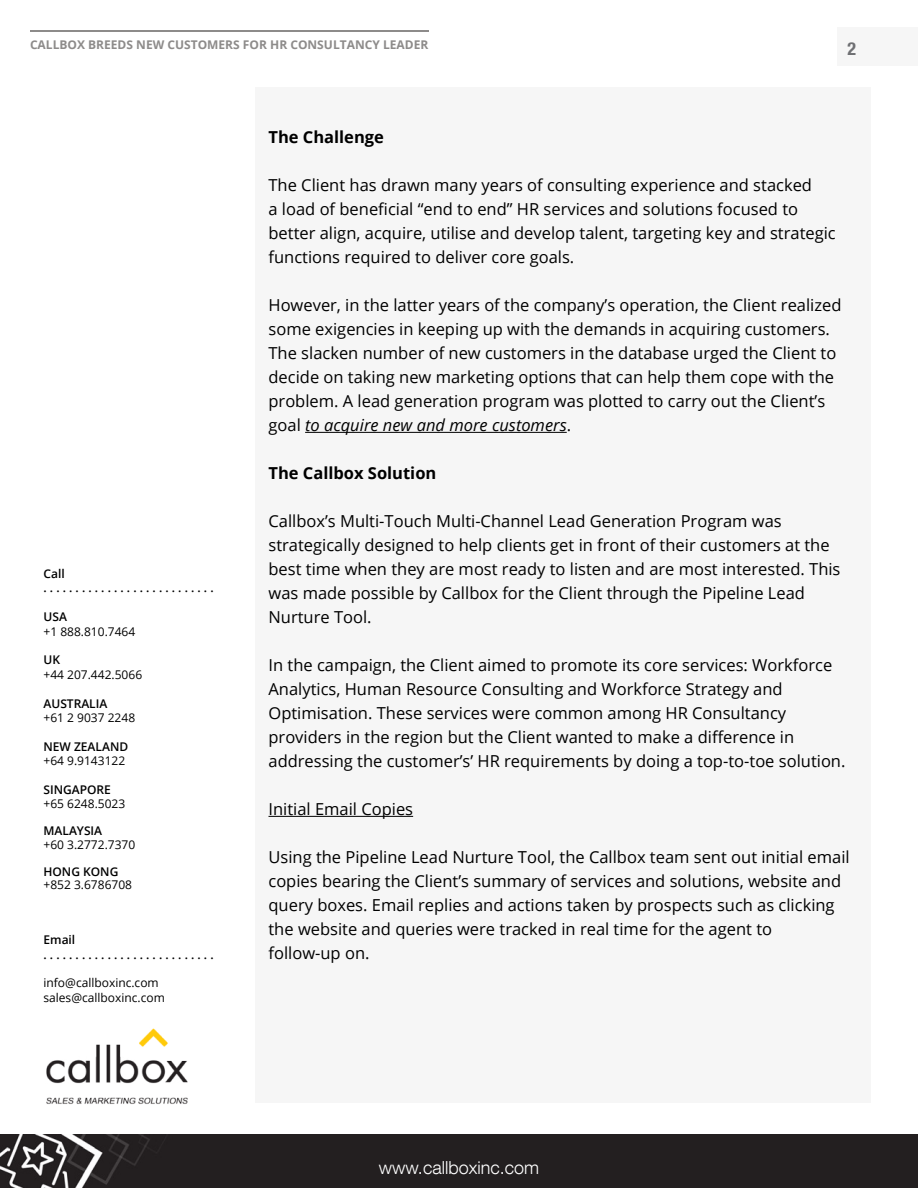
<style>
.page{position:relative;width:918px;height:1188px;background:#fff}
.page>*{position:absolute;margin:0;border:0;box-sizing:border-box;transform-origin:0 0}
.t1{font:300 18px "Helvetica Neue LT Com";color:#fff}
.t2{font:700 condensed 18px "Helvetica Neue LT Com";color:#6f7073}
.t3{font:16.5px/24px "Open Sans";color:#000}
.t4{font:700 16.5px "Open Sans";color:#000}
.t5{font:12px/14.4px "Open Sans";color:#000}
.t6{font:600 12px/14.4px "Open Sans";color:#000}
.t7{font:700 12px "Open Sans";color:#8d8b8a}
.s1{font-style:italic}
</style>
<div class="page">
<div style="left:837px;top:27px;width:81px;height:39px;background:#f6f6f6"></div>
<div style="left:0;top:1135px;width:918px;height:53px;background:#231f20"></div>
<div style="left:255px;top:87px;width:616px;height:1015px;background:#f6f6f6"></div>
<hr style="left:30px;top:30px;width:399px;height:2px;background:#8d8b8a">
<img style="left:46px;top:1028px;width:142px;height:76px">
<hr style="left:305px;top:432px;width:262px;height:1px;background:#000">
<hr style="left:268px;top:816px;width:145px;height:1px;background:#000">
<p class="t7" style="left:30px;top:36px;width:400px">CALLBOX BREEDS NEW CUSTOMERS FOR HR CONSULTANCY LEADER</p>
<p class="t2" style="left:848px;top:38px;width:10px">2</p>
<p class="t6" style="left:44px;top:566px;width:172px">Call<br>. . . . . . . . . . . . . . . . . . . . . . . . . . .</p>
<p class="t6" style="left:44px;top:609px;width:25px">USA</p>
<p class="t5" style="left:44px;top:624px;width:93px">+1 888.810.7464</p>
<p class="t6" style="left:44px;top:653px;width:18px">UK</p>
<p class="t5" style="left:44px;top:667px;width:100px">+44 207.442.5066</p>
<p class="t6" style="left:44px;top:696px;width:65px">AUSTRALIA</p>
<p class="t5" style="left:44px;top:710px;width:93px">+61 2 9037 2248</p>
<p class="t6" style="left:44px;top:739px;width:86px">NEW ZEALAND</p>
<p class="t5" style="left:44px;top:753px;width:83px">+64 9.9143122</p>
<p class="t6" style="left:44px;top:782px;width:69px">SINGAPORE</p>
<p class="t5" style="left:44px;top:797px;width:83px">+65 6248.5023</p>
<p class="t6" style="left:44px;top:824px;width:60px">MALAYSIA</p>
<p class="t5" style="left:44px;top:837px;width:93px">+60 3.2772.7370</p>
<p class="t6" style="left:44px;top:864px;width:76px">HONG KONG</p>
<p class="t5" style="left:44px;top:878px;width:90px">+852 3.6786708</p>
<p class="t6" style="left:44px;top:932px;width:172px">Email<br>. . . . . . . . . . . . . . . . . . . . . . . . . . .</p>
<p class="t5" style="left:44px;top:976px;width:123px">info@callboxinc.com sales@callboxinc.com</p>
<p class="t4" style="left:268px;top:125px;width:117px">THE CHALLENGE</p>
<p class="t3" style="left:268px;top:173px;width:569px">The Client has drawn many years of consulting experience and stacked<br>a load of beneficial “end to end” HR services and solutions focused to better align, acquire, utilise and develop talent, targeting key and strategic functions required to deliver core goals.</p>
<p class="t3" style="left:268px;top:293px;width:575px">However, in the latter years of the company’s operation, the Client realized some exigencies in keeping up with the demands in acquiring customers.<br>The slacken number of new customers in the database urged the Client to decide on taking new marketing options that can help them cope with the problem. A lead generation program was plotted to carry out the Client’s goal <span class="s1">to acquire new and more customers</span>.</p>
<p class="t4" style="left:268px;top:462px;width:169px">THE CALLBOX SOLUTION</p>
<p class="t3" style="left:268px;top:509px;width:574px">Callbox’s Multi-Touch Multi-Channel Lead Generation Program was strategically designed to help clients get in front of their customers at the best time when they are most ready to listen and are most interested. This was made possible by Callbox for the Client through the Pipeline Lead Nurture Tool.</p>
<p class="t3" style="left:268px;top:653px;width:578px">In the campaign, the Client aimed to promote its core services: Workforce Analytics, Human Resource Consulting and Workforce Strategy and Optimisation. These services were common among HR Consultancy providers in the region but the Client wanted to make a difference in addressing the customer’s’ HR requirements by doing a top-to-toe solution.</p>
<p class="t3" style="left:268px;top:797px;width:146px">Initial Email Copies</p>
<p class="t3" style="left:268px;top:845px;width:583px">Using the Pipeline Lead Nurture Tool, the Callbox team sent out initial email copies bearing the Client’s summary of services and solutions, website and query boxes. Email replies and actions taken by prospects such as clicking the website and queries were tracked in real time for the agent to<br>follow-up on.</p>
<p class="t1" style="left:379px;top:1156px;width:162px">www.callboxinc.com</p>
</div>
